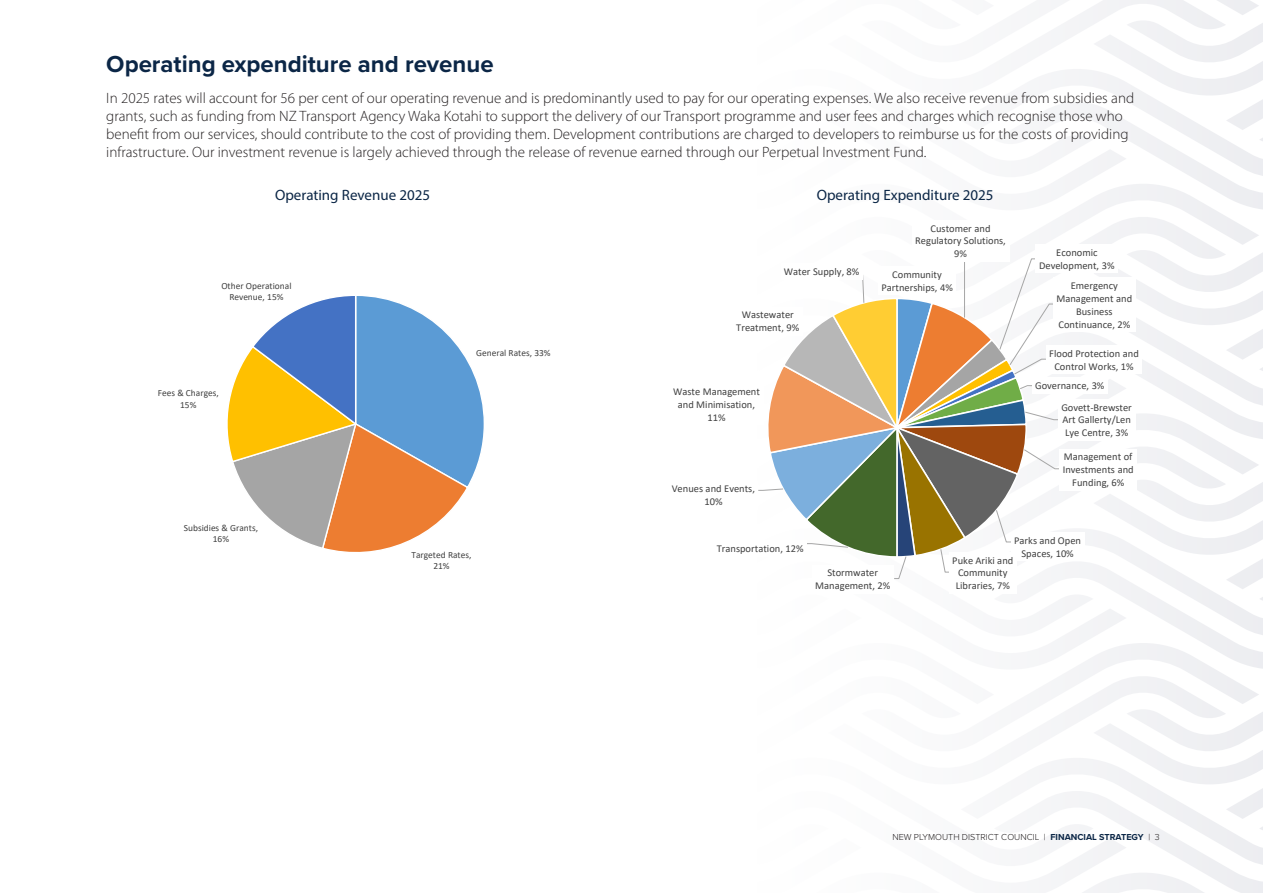
<style>
.page{position:relative;width:1263px;height:893px;background:#fff}
.page>*{position:absolute;margin:0;border:0;box-sizing:border-box;transform-origin:0 0}
.t1{font:700 24px "Proxima Nova";color:#0b2646}
.Body_Text{font:300 15px/18px "Myriad Pro";color:#231f20}
.t2{font:15px "Myriad Pro";color:#0b2646}
.t3{font:10.5px/12.9px "Calibri";color:#404040;text-align:center}
.t4{font:9.45px/11.6px "Calibri";color:#404040;text-align:center}
.t5{font:300 9px "Proxima Nova";color:#231f20}
.s1{font-weight:700;color:#0b2646}
</style>
<div class="page">
<svg style="left:227px;top:296px;width:257px;height:256px"></svg>
<div style="left:473px;top:345px;width:80px;height:15px;background:#fff"></div>
<div style="left:409px;top:547px;width:65px;height:26px;background:#fff"></div>
<div style="left:181px;top:520px;width:80px;height:26px;background:#fff"></div>
<div style="left:219px;top:278px;width:76px;height:26px;background:#fff"></div>
<svg style="left:758px;top:0;width:505px;height:893px"></svg>
<div style="left:878px;top:267px;width:78px;height:28px;background:#fff"></div>
<div style="left:912px;top:220px;width:97px;height:42px;background:#fff"></div>
<div style="left:1036px;top:244px;width:82px;height:29px;background:#fff"></div>
<div style="left:1053px;top:278px;width:82px;height:54px;background:#fff"></div>
<div style="left:1046px;top:345px;width:96px;height:29px;background:#fff"></div>
<div style="left:1032px;top:378px;width:76px;height:16px;background:#fff"></div>
<div style="left:1058px;top:399px;width:77px;height:42px;background:#fff"></div>
<div style="left:1059px;top:449px;width:78px;height:41px;background:#fff"></div>
<div style="left:1011px;top:532px;width:73px;height:29px;background:#fff"></div>
<div style="left:949px;top:552px;width:68px;height:42px;background:#fff"></div>
<div style="left:812px;top:565px;width:82px;height:28px;background:#fff"></div>
<div style="left:714px;top:540px;width:93px;height:16px;background:#fff"></div>
<div style="left:670px;top:383px;width:93px;height:42px;background:#fff"></div>
<div style="left:733px;top:307px;width:69px;height:29px;background:#fff"></div>
<div style="left:781px;top:264px;width:81px;height:16px;background:#fff"></div>
<p class="t1" style="left:106px;top:46px;width:389px">Operating expenditure and revenue</p>
<p class="Body_Text" style="left:106px;top:89px;width:1029px">In 2025 rates will account for 56 per cent of our operating revenue and is predominantly used to pay for our operating expenses. We also receive revenue from subsidies and grants, such as funding from NZ Transport Agency Waka Kotahi to support the delivery of our Transport programme and user fees and charges which recognise those who benefit from our services, should contribute to the cost of providing them. Development contributions are charged to developers to reimburse us for the costs of providing infrastructure. Our investment revenue is largely achieved through the release of revenue earned through our Perpetual Investment Fund.</p>
<p class="t2" style="left:275px;top:186px;width:157px">Operating Revenue 2025</p>
<p class="t2" style="left:817px;top:186px;width:178px">Operating Expenditure 2025</p>
<p class="t3" style="left:915px;top:221px;width:92px">Customer and<br>Regulatory Solutions,<br>9%</p>
<p class="t3" style="left:784px;top:265px;width:77px">Water Supply, 8%</p>
<p class="t4" style="left:221px;top:280px;width:72px">Other Operational<br>Revenue, 15%</p>
<p class="t3" style="left:881px;top:268px;width:73px">Community<br>Partnerships, 4%</p>
<p class="t4" style="left:158px;top:387px;width:62px">Fees &amp; Charges,<br>15%</p>
<p class="t4" style="left:476px;top:346px;width:76px">General Rates, 33%</p>
<p class="t3" style="left:736px;top:308px;width:64px">Wastewater<br>Treatment, 9%</p>
<p class="t3" style="left:673px;top:385px;width:88px">Waste Management and Minimisation,<br>11%</p>
<p class="t3" style="left:672px;top:482px;width:85px">Venues and Events,<br>10%</p>
<p class="t3" style="left:1039px;top:246px;width:77px">Economic<br>Development, 3%</p>
<p class="t3" style="left:1056px;top:279px;width:77px">Emergency<br>Management and<br>Business<br>Continuance, 2%</p>
<p class="t3" style="left:1049px;top:347px;width:91px">Flood Protection and<br>Control Works, 1%</p>
<p class="t3" style="left:1061px;top:375px;width:72px;line-height:21.3px;text-align:left;text-indent:-26px">Governance, 3%<br>Govett-Brewster</p>
<p class="t3" style="left:1062px;top:413px;width:70px;text-align:left">Art Gallerty/Len<br>Lye Centre, 3%</p>
<p class="t3" style="left:1063px;top:450px;width:73px">Management of<br>Investments and<br>Funding, 6%</p>
<p class="t4" style="left:184px;top:522px;width:76px">Subsidies &amp; Grants,<br>16%</p>
<p class="t4" style="left:411px;top:549px;width:61px">Targeted Rates,<br>21%</p>
<p class="t3" style="left:717px;top:542px;width:88px">Transportation, 12%</p>
<p class="t3" style="left:815px;top:566px;width:77px">Stormwater<br>Management, 2%</p>
<p class="t3" style="left:1014px;top:534px;width:69px">Parks and Open<br>Spaces, 10%</p>
<p class="t3" style="left:952px;top:553px;width:63px">Puke Ariki and<br>Community<br>Libraries, 7%</p>
<p class="t5" style="left:892px;top:830px;width:269px">NEW PLYMOUTH DISTRICT COUNCIL | <span class="s1">FINANCIAL STRATEGY</span> | 3</p>
</div>
